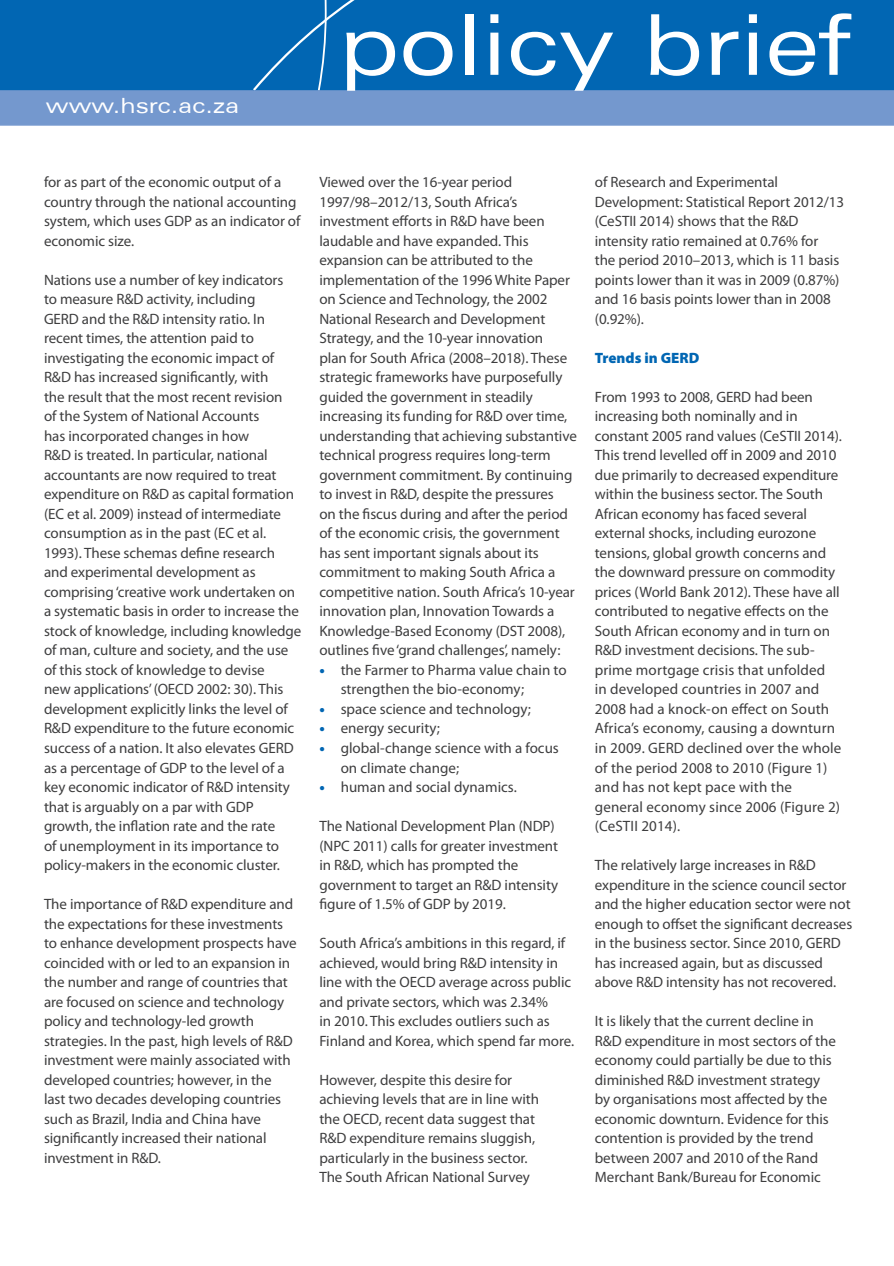
<style>
.page{position:relative;width:894px;height:1266px;background:#fff}
.page>*{position:absolute;margin:0;border:0;box-sizing:border-box;transform-origin:0 0}
.t1{font:expanded 84px "Zurich BT";color:#fff}
.t2{font:expanded 21px "Zurich BT";color:#fff}
.t3{font:15px/19.5px "Myriad Pro";letter-spacing:-.005em;color:#3e3e3f}
.t4{font:900 15px "Myriad Pro";color:#0166b3}
.s1{font-weight:900;color:#0166b3}
</style>
<div class="page">
<svg style="left:0;top:0;width:894px;height:126px;background:#2375bb"></svg>
<h2 class="t2" style="left:46px;top:94px;width:195px">www.hsrc.ac.za</h2>
<h1 class="t1" style="left:339px;top:-4px;width:513px">policy brief</h1>
<p class="t3" style="left:44px;top:172px;width:258px">for as part of the economic output of a country through the national accounting system, which uses GDP as an indicator of economic size.</p>
<p class="t3" style="left:44px;top:270px;width:259px">Nations use a number of key indicators<br>to measure R&amp;D activity, including<br>GERD and the R&amp;D intensity ratio. In recent times, the attention paid to investigating the economic impact of R&amp;D has increased significantly, with<br>the result that the most recent revision<br>of the System of National Accounts<br>has incorporated changes in how<br>R&amp;D is treated. In particular, national accountants are now required to treat expenditure on R&amp;D as capital formation (EC et al. 2009) instead of intermediate consumption as in the past (EC et al.<br>1993). These schemas define research and experimental development as comprising ‘creative work undertaken on a systematic basis in order to increase the stock of knowledge, including knowledge of man, culture and society, and the use of this stock of knowledge to devise<br>new applications’ (OECD 2002: 30). This development explicitly links the level of R&amp;D expenditure to the future economic success of a nation. It also elevates GERD as a percentage of GDP to the level of a key economic indicator of R&amp;D intensity that is arguably on a par with GDP growth, the inflation rate and the rate<br>of unemployment in its importance to policy-makers in the economic cluster.</p>
<p class="t3" style="left:44px;top:894px;width:254px">The importance of R&amp;D expenditure and the expectations for these investments to enhance development prospects have coincided with or led to an expansion in the number and range of countries that are focused on science and technology policy and technology-led growth strategies. In the past, high levels of R&amp;D investment were mainly associated with developed countries; however, in the last two decades developing countries such as Brazil, India and China have significantly increased their national investment in R&amp;D.</p>
<p class="t3" style="left:319px;top:172px;width:259px">Viewed over the 16-year period 1997/98–2012/13, South Africa’s investment efforts in R&amp;D have been laudable and have expanded. This expansion can be attributed to the implementation of the 1996 White Paper on Science and Technology, the 2002<br>National Research and Development Strategy, and the 10-year innovation<br>plan for South Africa (2008–2018). These strategic frameworks have purposefully guided the government in steadily increasing its funding for R&amp;D over time, understanding that achieving substantive technical progress requires long-term government commitment. By continuing to invest in R&amp;D, despite the pressures<br>on the fiscus during and after the period of the economic crisis, the government has sent important signals about its commitment to making South Africa a competitive nation. South Africa’s 10-year innovation plan, Innovation Towards a Knowledge-Based Economy (DST 2008), outlines five ‘grand challenges’, namely:</p>
<p class="t3" style="left:341px;top:660px;width:227px;text-indent:-21px"><span class="s1">•</span> the Farmer to Pharma value chain to strengthen the bio-economy;</p>
<p class="t3" style="left:319px;top:699px;width:213px"><span class="s1">•</span> space science and technology;</p>
<p class="t3" style="left:319px;top:718px;width:122px"><span class="s1">•</span> energy security;</p>
<p class="t3" style="left:341px;top:738px;width:220px;text-indent:-21px"><span class="s1">•</span> global-change science with a focus on climate change;</p>
<p class="t3" style="left:319px;top:777px;width:199px"><span class="s1">•</span> human and social dynamics.</p>
<p class="t3" style="left:319px;top:816px;width:240px">The National Development Plan (NDP) (NPC 2011) calls for greater investment in R&amp;D, which has prompted the government to target an R&amp;D intensity figure of 1.5% of GDP by 2019.</p>
<p class="t3" style="left:319px;top:933px;width:256px">South Africa’s ambitions in this regard, if achieved, would bring R&amp;D intensity in line with the OECD average across public and private sectors, which was 2.34%<br>in 2010. This excludes outliers such as Finland and Korea, which spend far more.</p>
<p class="t3" style="left:319px;top:1069px;width:221px">However, despite this desire for achieving levels that are in line with the OECD, recent data suggest that R&amp;D expenditure remains sluggish, particularly in the business sector.<br>The South African National Survey</p>
<p class="t3" style="left:595px;top:172px;width:251px">of Research and Experimental Development: Statistical Report 2012/13 (CeSTII 2014) shows that the R&amp;D intensity ratio remained at 0.76% for<br>the period 2010–2013, which is 11 basis points lower than it was in 2009 (0.87%) and 16 basis points lower than in 2008 (0.92%).</p>
<p class="t4" style="left:595px;top:347px;width:106px">Trends in GERD</p>
<p class="t3" style="left:595px;top:387px;width:249px">From 1993 to 2008, GERD had been increasing both nominally and in constant 2005 rand values (CeSTII 2014).<br>This trend levelled off in 2009 and 2010 due primarily to decreased expenditure within the business sector. The South African economy has faced several external shocks, including eurozone tensions, global growth concerns and the downward pressure on commodity prices (World Bank 2012). These have all contributed to negative effects on the South African economy and in turn on R&amp;D investment decisions. The sub&shy;prime mortgage crisis that unfolded<br>in developed countries in 2007 and 2008 had a knock-on effect on South Africa’s economy, causing a downturn in 2009. GERD declined over the whole of the period 2008 to 2010 (Figure 1) and has not kept pace with the general economy since 2006 (Figure 2) (CeSTII 2014).</p>
<p class="t3" style="left:595px;top:855px;width:259px">The relatively large increases in R&amp;D expenditure in the science council sector and the higher education sector were not enough to offset the significant decreases in the business sector. Since 2010, GERD has increased again, but as discussed above R&amp;D intensity has not recovered.</p>
<p class="t3" style="left:595px;top:1011px;width:242px">It is likely that the current decline in R&amp;D expenditure in most sectors of the economy could partially be due to this diminished R&amp;D investment strategy by organisations most affected by the economic downturn. Evidence for this contention is provided by the trend between 2007 and 2010 of the Rand Merchant Bank/Bureau for Economic</p>
</div>
